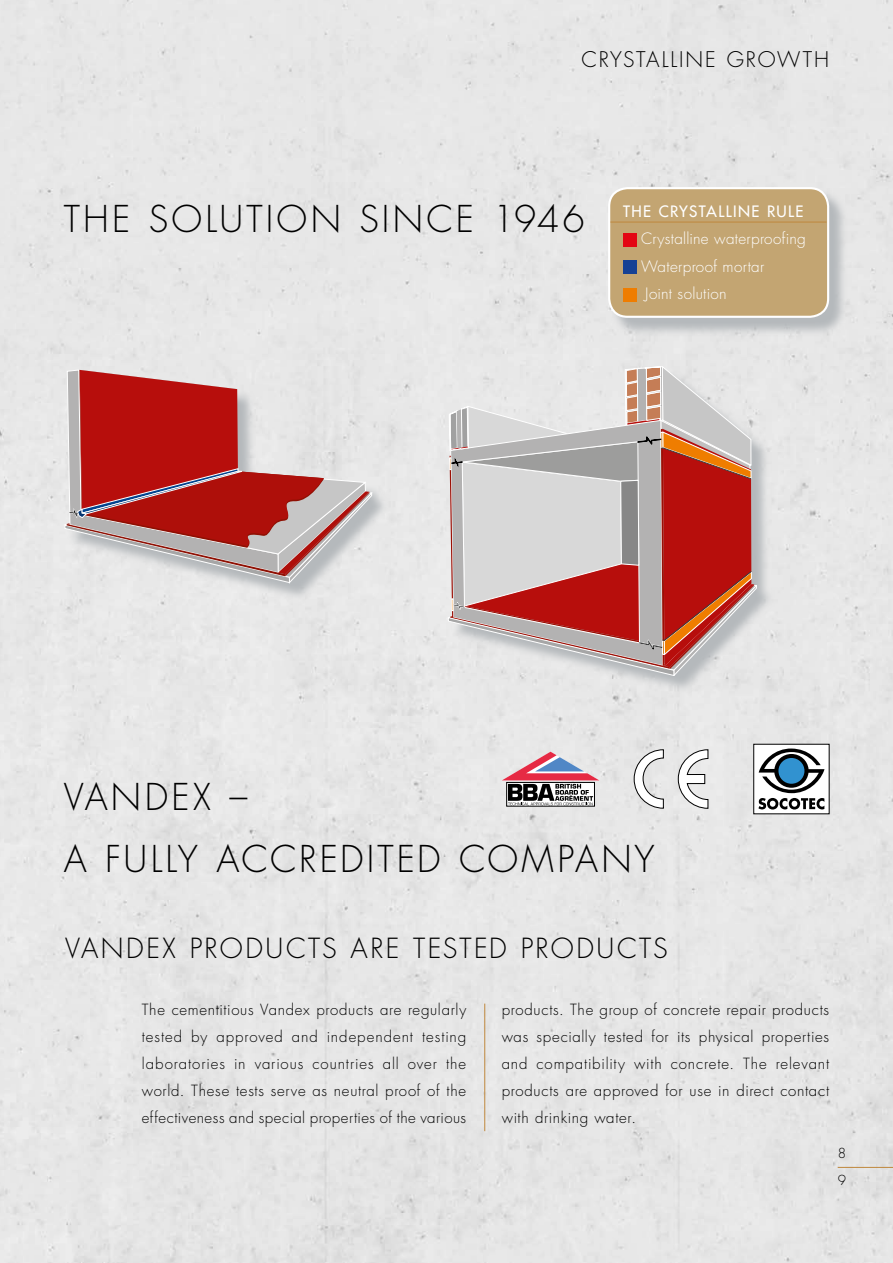
<style>
.page{position:relative;width:893px;height:1263px;background:#e7e7e7}
.page>*{position:absolute;margin:0;border:0;box-sizing:border-box;transform-origin:0 0}
.t1{font:300 36px/62.6px "Futura";letter-spacing:.085em;color:#000}
.t2{font:300 27px "Futura";letter-spacing:.085em;color:#000}
.t3{font:300 21px "Futura";letter-spacing:.09em;color:#000}
.t4{font:300 15.3px "Futura";letter-spacing:.02em;color:#fff}
.t5{font:15.3px "Futura";letter-spacing:.095em;color:#fff}
.t6{font:300 15px/27px "Futura";letter-spacing:.04em;color:#000;text-align:justify}
.t7{font:300 13.5px/27px "Futura";color:#000}
</style>
<div class="page">
<svg style="left:451px;top:369px;width:324px;height:325px;fill:#e7e7e7"></svg>
<svg style="left:448px;top:342px;width:309px;height:334px"></svg>
<svg style="left:68px;top:372px;width:322px;height:229px;fill:#e8e8e8"></svg>
<svg style="left:65px;top:370px;width:307px;height:213px"></svg>
<svg style="left:610px;top:189px;width:238px;height:148px"></svg>
<div style="left:609px;top:188px;width:219px;height:129px;background:#c3a572;border-radius:18px"></div>
<div style="left:608px;top:187px;width:221px;height:131px;border:2px solid #fff;border-radius:18px"></div>
<div style="left:623px;top:233px;width:13px;height:13px;background:#e30613"></div>
<div style="left:623px;top:261px;width:13px;height:13px;background:#164194"></div>
<div style="left:623px;top:288px;width:13px;height:13px;background:#ef7d00"></div>
<hr style="left:610px;top:222px;width:216px;height:1px;background:#bf873c">
<hr style="left:838px;top:1167px;width:55px;height:1px;background:#bf873c">
<hr style="left:484px;top:1003px;width:1px;height:128px;background:#bf873c">
<svg style="left:634px;top:749px;width:30px;height:60px"></svg>
<svg style="left:678px;top:749px;width:30px;height:60px"></svg>
<svg style="left:502px;top:752px;width:97px;height:53px"></svg>
<div style="left:754px;top:744px;width:75px;height:70px;background:#fff"></div>
<svg style="left:758px;top:748px;width:66px;height:61px"></svg>
<img style="left:0;top:310px;width:1px;height:506px">
<h3 class="t3" style="left:581px;top:47px;width:249px">CRYSTALLINE GROWTH</h3>
<h1 class="t1" style="left:64px;top:188px;width:523px">THE SOLUTION SINCE 1946</h1>
<p class="t5" style="left:623px;top:202px;width:182px">THE CRYSTALLINE RULE</p>
<p class="t4" style="left:623px;top:229px;width:184px">• Crystalline waterproofing</p>
<p class="t4" style="left:623px;top:257px;width:143px">• Waterproof mortar</p>
<p class="t4" style="left:623px;top:285px;width:105px">• Joint solution</p>
<h1 class="t1" style="left:64px;top:767px;width:592px">VANDEX –<br>A FULLY ACCREDITED COMPANY</h1>
<h2 class="t2" style="left:65px;top:931px;width:604px">VANDEX PRODUCTS ARE TESTED PRODUCTS</h2>
<p class="t6" style="left:142px;top:996px;width:326px">The cementitious Vandex products are regularly tested by approved and independent testing laboratories in various countries all over the world. These tests serve as neutral proof of the effectiveness and special properties of the various</p>
<p class="t6" style="left:502px;top:996px;width:329px">products. The group of concrete repair products was specially tested for its physical properties and compatibility with concrete. The relevant products are approved for use in direct contact with drinking water.</p>
<p class="t7" style="left:838px;top:1140px;width:10px">8<br>9</p>
</div>
